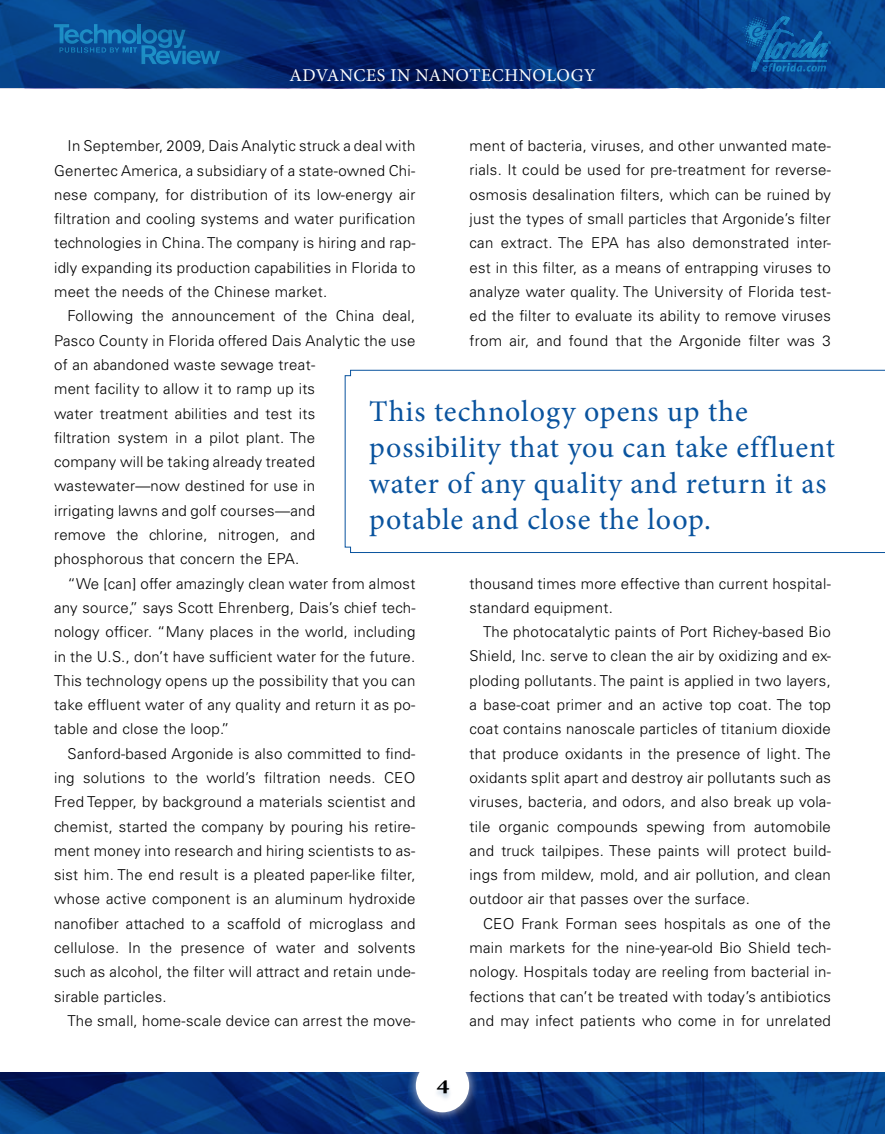
<style>
.page{position:relative;width:885px;height:1134px;background:#fff}
.page>*{position:absolute;margin:0;border:0;box-sizing:border-box;transform-origin:0 0}
.t1{font:30px/36px "Minion Pro";letter-spacing:.03em;color:#09539e}
.t2{font:700 21px "Minion Pro";color:#000;scale:1.25 1}
.t3{font:18px "Minion Pro";letter-spacing:.03em;color:#fff}
.t4{font:300 15px/24.3px "Univers LT Std";letter-spacing:.02em;color:#000;text-align:justify}
</style>
<div class="page">
<svg style="left:0;top:0;width:884px;height:88px;background:#05347d"></svg>
<svg style="left:0;top:1072px;width:884px;height:62px;background:#05347c"></svg>
<div style="left:406px;top:1049px;width:72px;height:72px;background:#fff;opacity:.75"></div>
<div style="left:416px;top:1059px;width:53px;height:53px;background:#fff;border-radius:50%"></div>
<div style="left:432px;top:1080px;width:21px;height:22px;background:#004a8f;opacity:.25"></div>
<svg style="left:742px;top:17px;width:88px;height:55px;background:#0d599f"></svg>
<svg style="left:54px;top:24px;width:166px;height:40px;background:#0d599b"></svg>
<svg style="left:344px;top:370px;width:540px;height:183px"></svg>
<p class="t3" style="left:289px;top:64px;width:307px">advances in nanotechnology</p>
<p class="t4" style="left:54px;top:134px;width:363px;text-indent:14px">In September, 2009, Dais Analytic struck a deal with Genertec America, a subsidiary of a state-owned Chi&shy;nese company, for distribution of its low-energy air filtration and cooling systems and water purification technologies in China. The company is hiring and rap&shy;idly expanding its production capabilities in Florida to meet the needs of the Chinese market.</p>
<p class="t4" style="left:54px;top:304px;width:363px;text-align:left;text-indent:14px">Following the announcement of the China deal, Pasco County in Florida offered Dais Analytic the use of an abandoned waste sewage treat-<br>ment facility to allow it to ramp up its<br>water treatment abilities and test its<br>filtration system in a pilot plant. The<br>company will be taking already treated wastewater—now destined for use in<br>irrigating lawns and golf courses—and<br>remove the chlorine, nitrogen, and<br>phosphorous that concern the EPA.</p>
<p class="t4" style="left:54px;top:571px;width:363px;text-indent:14px">“We [can] offer amazingly clean water from almost any source,” says Scott Ehrenberg, Dais’s chief tech&shy;nology officer. “Many places in the world, including in the U.S., don’t have sufficient water for the future.<br>This technology opens up the possibility that you can take effluent water of any quality and return it as po&shy;table and close the loop.”</p>
<p class="t4" style="left:54px;top:741px;width:363px;text-indent:14px">Sanford-based Argonide is also committed to find&shy;ing solutions to the world’s filtration needs. CEO Fred Tepper, by background a materials scientist and chemist, started the company by pouring his retire&shy;ment money into research and hiring scientists to as&shy;sist him. The end result is a pleated paper-like filter, whose active component is an aluminum hydroxide nanofiber attached to a scaffold of microglass and cellulose. In the presence of water and solvents such as alcohol, the filter will attract and retain unde&shy;sirable particles.</p>
<p class="t4" style="left:68px;top:1009px;width:349px">The small, home-scale device can arrest the move-</p>
<p class="t4" style="left:469px;top:134px;width:363px">ment of bacteria, viruses, and other unwanted mate&shy;rials. It could be used for pre-treatment for reverse&shy;osmosis desalination filters, which can be ruined by just the types of small particles that Argonide’s filter can extract. The EPA has also demonstrated inter&shy;est in this filter, as a means of entrapping viruses to analyze water quality. The University of Florida test&shy;ed the filter to evaluate its ability to remove viruses from air, and found that the Argonide filter was 3</p>
<h1 class="t1" style="left:369px;top:393px;width:467px">This technology opens up the possibility that you can take effluent water of any quality and return it as potable and close the loop.</h1>
<p class="t4" style="left:469px;top:571px;width:363px">thousand times more effective than current hospital&shy;standard equipment.</p>
<p class="t4" style="left:469px;top:620px;width:363px;text-indent:13px">The photocatalytic paints of Port Richey-based Bio Shield, Inc. serve to clean the air by oxidizing and ex&shy;ploding pollutants. The paint is applied in two layers, a base-coat primer and an active top coat. The top coat contains nanoscale particles of titanium dioxide that produce oxidants in the presence of light. The oxidants split apart and destroy air pollutants such as viruses, bacteria, and odors, and also break up vola&shy;tile organic compounds spewing from automobile and truck tailpipes. These paints will protect build&shy;ings from mildew, mold, and air pollution, and clean outdoor air that passes over the surface.</p>
<p class="t4" style="left:469px;top:911px;width:363px;text-indent:13px">CEO Frank Forman sees hospitals as one of the main markets for the nine-year-old Bio Shield tech&shy;nology. Hospitals today are reeling from bacterial in&shy;fections that can’t be treated with today’s antibiotics and may infect patients who come in for unrelated</p>
<h2 class="t2" style="left:436px;top:1069px;width:12px">4</h2>
</div>
